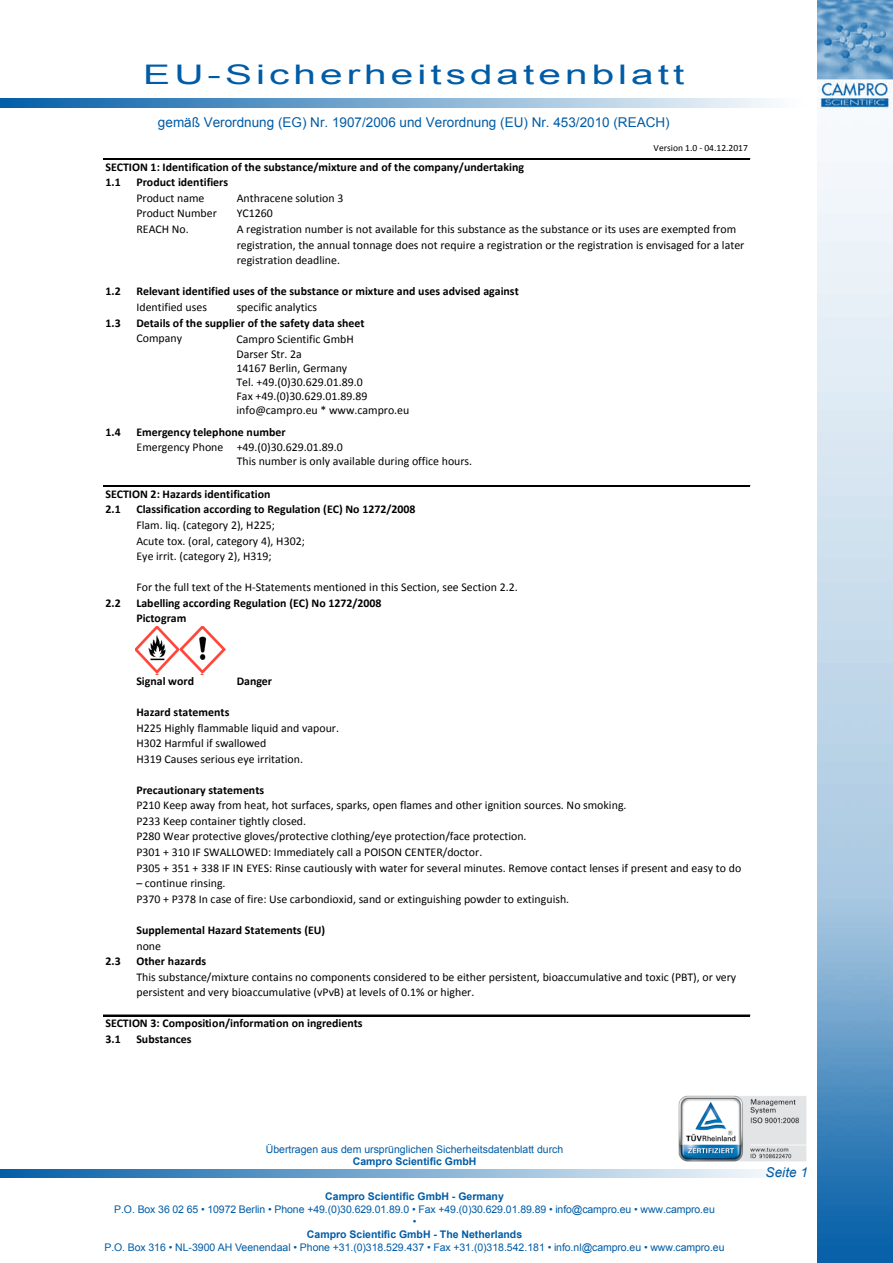
<style>
.page{position:relative;width:893px;height:1263px;background:#fff}
.page>*{position:absolute;margin:0;border:0;box-sizing:border-box;transform-origin:0 0}
.t1{font:27px "Arial";letter-spacing:.1em;color:#005ca6;scale:1.5 1}
.t2{font:13.5px "Arial";color:#005ca6}
.t3{font:italic 13.5px "Arial";letter-spacing:.01em;color:#005ca6}
.t4{font:11.85px/15.6px "Calibri";color:#000}
.t5{font:700 11.85px/15.6px "Calibri";color:#000}
.t6{font:10.5px/12.6px "Arial";color:#005ca6;text-align:center}
.t7{font:700 10.5px "Arial";color:#005ca6}
.t8{font:9.45px "Calibri";color:#000}
</style>
<div class="page">
<svg style="left:0;top:1169px;width:773px;height:9px;background:#7babd1"></svg>
<img style="left:817px;top:0;width:76px;height:1263px">
<svg style="left:0;top:99px;width:773px;height:8px;background:#7babd1"></svg>
<img style="left:678px;top:1096px;width:128px;height:65px">
<hr style="left:103px;top:158px;width:647px;height:2px;background:#000">
<hr style="left:103px;top:485px;width:647px;height:2px;background:#000">
<hr style="left:103px;top:1015px;width:647px;height:1px;background:#000">
<img style="left:136px;top:627px;width:89px;height:48px">
<h1 class="t1" style="left:143px;top:57px;width:362px">EU-Sicherheitsdatenblatt</h1>
<p class="t2" style="left:158px;top:113px;width:513px">gemäß Verordnung (EG) Nr. 1907/2006 und Verordnung (EU) Nr. 453/2010 (REACH)</p>
<p class="t8" style="left:654px;top:142px;width:96px">Version 1.0 - 04.12.2017</p>
<p class="t5" style="left:106px;top:159px;width:420px">SECTION 1: Identification of the substance/mixture and of the company/undertaking<br>1.1</p>
<p class="t5" style="left:136px;top:175px;width:93px">Product identifiers</p>
<p class="t4" style="left:136px;top:190px;width:82px">Product name<br>Product Number<br>REACH No.</p>
<p class="t4" style="left:237px;top:190px;width:108px">Anthracene solution 3<br>YC1260</p>
<p class="t4" style="left:237px;top:221px;width:509px">A registration number is not available for this substance as the substance or its uses are exempted from registration, the annual tonnage does not require a registration or the registration is envisaged for a later registration deadline.</p>
<p class="t5" style="left:106px;top:284px;width:17px">1.2</p>
<p class="t5" style="left:136px;top:284px;width:384px">Relevant identified uses of the substance or mixture and uses advised against</p>
<p class="t4" style="left:136px;top:299px;width:72px">Identified uses</p>
<p class="t4" style="left:237px;top:299px;width:82px">specific analytics</p>
<p class="t5" style="left:106px;top:315px;width:17px">1.3</p>
<p class="t5" style="left:136px;top:315px;width:230px">Details of the supplier of the safety data sheet</p>
<p class="t4" style="left:137px;top:331px;width:47px">Company</p>
<p class="t4" style="left:237px;top:332px;width:174px;line-height:14.2px">Campro Scientific GmbH<br>Darser Str. 2a<br>14167 Berlin, Germany<br>Tel. +49.(0)30.629.01.89.0<br>Fax +49.(0)30.629.01.89.89 info@campro.eu * www.campro.eu</p>
<p class="t5" style="left:106px;top:424px;width:17px">1.4</p>
<p class="t5" style="left:136px;top:424px;width:151px">Emergency telephone number</p>
<p class="t4" style="left:237px;top:440px;width:237px;line-height:14.2px;text-indent:-100px">Emergency Phone +49.(0)30.629.01.89.0<br>This number is only available during office hours.</p>
<p class="t5" style="left:106px;top:486px;width:166px">SECTION 2: Hazards identification<br>2.1</p>
<p class="t5" style="left:136px;top:502px;width:281px">Classification according to Regulation (EC) No 1272/2008</p>
<p class="t4" style="left:136px;top:517px;width:170px">Flam. liq. (category 2), H225;<br>Acute tox. (oral, category 4), H302;<br>Eye irrit. (category 2), H319;</p>
<p class="t4" style="left:136px;top:579px;width:383px">For the full text of the H-Statements mentioned in this Section, see Section 2.2.</p>
<p class="t5" style="left:106px;top:595px;width:17px">2.2</p>
<p class="t5" style="left:136px;top:595px;width:247px">Labelling according Regulation (EC) No 1272/2008<br>Pictogram</p>
<p class="t5" style="left:136px;top:673px;width:59px">Signal word</p>
<p class="t5" style="left:237px;top:673px;width:37px">Danger</p>
<p class="t5" style="left:136px;top:704px;width:95px">Hazard statements</p>
<p class="t4" style="left:136px;top:720px;width:204px">H225 Highly flammable liquid and vapour.<br>H302 Harmful if swallowed<br>H319 Causes serious eye irritation.</p>
<p class="t5" style="left:136px;top:782px;width:129px">Precautionary statements</p>
<p class="t4" style="left:136px;top:798px;width:606px">P210 Keep away from heat, hot surfaces, sparks, open flames and other ignition sources. No smoking.<br>P233 Keep container tightly closed.<br>P280 Wear protective gloves/protective clothing/eye protection/face protection.<br>P301 + 310 IF SWALLOWED: Immediately call a POISON CENTER/doctor.<br>P305 + 351 + 338 IF IN EYES: Rinse cautiously with water for several minutes. Remove contact lenses if present and easy to do</p>
<p class="t4" style="left:136px;top:875px;width:434px">– continue rinsing.<br>P370 + P378 In case of fire: Use carbondioxid, sand or extinguishing powder to extinguish.</p>
<p class="t5" style="left:136px;top:922px;width:190px">Supplemental Hazard Statements (EU)</p>
<p class="t4" style="left:136px;top:938px;width:26px">none</p>
<p class="t5" style="left:106px;top:953px;width:17px">2.3</p>
<p class="t5" style="left:136px;top:953px;width:71px">Other hazards</p>
<p class="t4" style="left:136px;top:969px;width:601px">This substance/mixture contains no components considered to be either persistent, bioaccumulative and toxic (PBT), or very persistent and very bioaccumulative (vPvB) at levels of 0.1% or higher.</p>
<p class="t5" style="left:106px;top:1015px;width:259px">SECTION 3: Composition/information on ingredients<br>3.1</p>
<p class="t5" style="left:136px;top:1031px;width:57px">Substances</p>
<p class="t6" style="left:266px;top:1143px;width:299px">Übertragen aus dem ursprünglichen Sicherheitsdatenblatt durch</p>
<p class="t7" style="left:353px;top:1155px;width:125px">Campro Scientific GmbH</p>
<p class="t7" style="left:325px;top:1189px;width:180px">Campro Scientific GmbH - Germany</p>
<p class="t6" style="left:114px;top:1203px;width:602px">P.O. Box 36 02 65 • 10972 Berlin • Phone +49.(0)30.629.01.89.0 • Fax +49.(0)30.629.01.89.89 • info@campro.eu • www.campro.eu •</p>
<p class="t7" style="left:307px;top:1227px;width:217px">Campro Scientific GmbH - The Netherlands</p>
<p class="t6" style="left:104px;top:1241px;width:622px">P.O. Box 316 • NL-3900 AH Veenendaal • Phone +31.(0)318.529.437 • Fax +31.(0)318.542.181 • info.nl@campro.eu • www.campro.eu</p>
<p class="t3" style="left:765px;top:1164px;width:44px">Seite 1</p>
</div>
